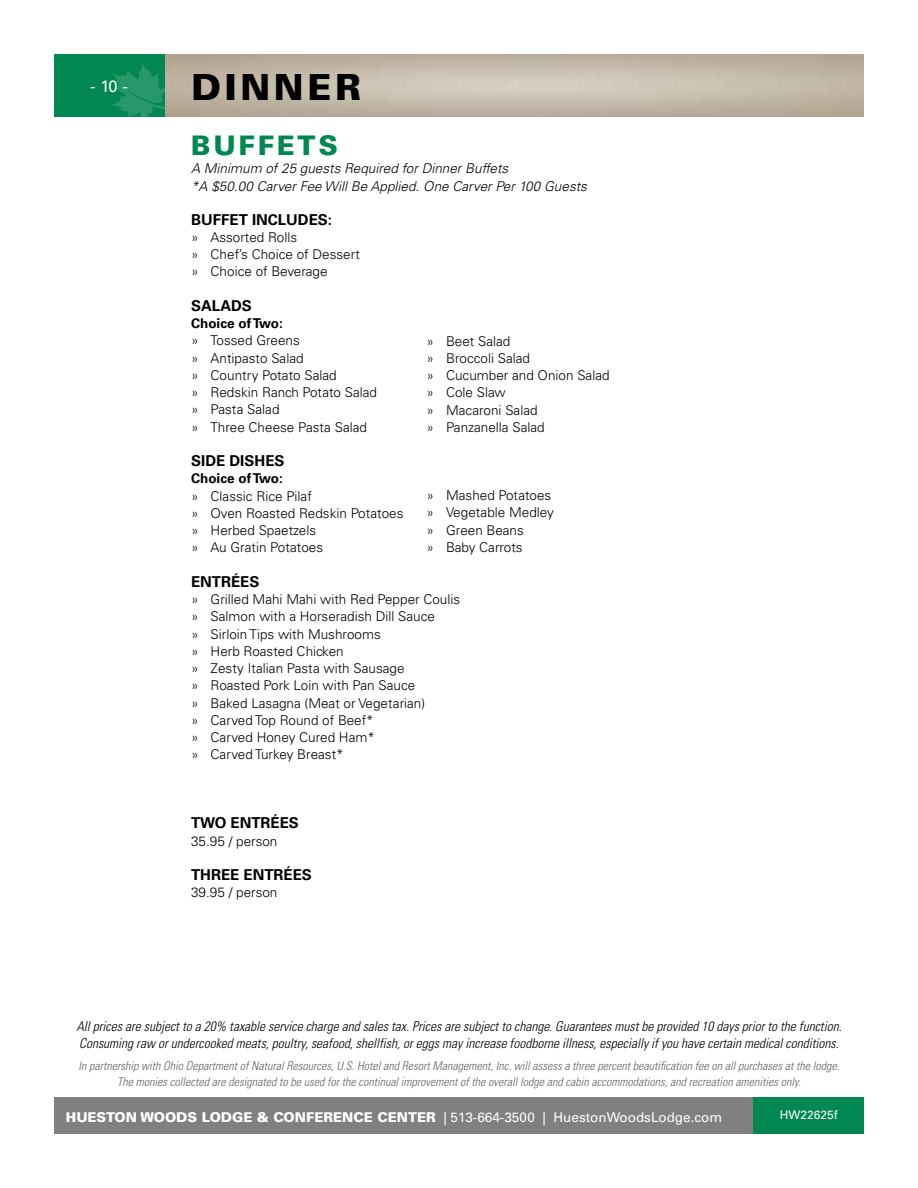
<style>
.page{position:relative;width:918px;height:1188px;background:#fff}
.page>*{position:absolute;margin:0;border:0;box-sizing:border-box;transform-origin:0 0}
.t1{font:900 36px "Univers LT Std";letter-spacing:.1em;color:#000}
.t2{font:900 27px "Univers LT Std";letter-spacing:.1em;color:#008752}
.t3{font:16.5px "Univers LT Std";color:#fff}
.t4{font:700 15px "Univers LT Std";color:#000}
.t5{font:300 13.5px/17.2px "Univers LT Std";color:#000}
.t6{font:italic 300 condensed 13.5px/16.2px "Univers LT Std";color:#000}
.t7{font:italic 300 13.5px/18px "Univers LT Std";color:#000}
.t8{font:13.5px "Univers LT Std";color:#fff}
.t9{font:700 13.5px "Univers LT Std";color:#000}
.t10{font:italic 300 condensed 12px/16.2px "Univers LT Std";color:#636466;text-align:center}
.t11{font:12px "Univers LT Std";color:#fff}
.s1{font-weight:900}
</style>
<div class="page">
<div style="left:54px;top:1097px;width:700px;height:37px;background:#808080"></div>
<img style="left:164px;top:54px;width:700px;height:63px">
<div style="left:54px;top:54px;width:110px;height:63px;background:#008752"></div>
<div style="left:754px;top:1097px;width:110px;height:37px;background:#008752"></div>
<svg style="left:111px;top:62px;width:53px;height:55px"></svg>
<p class="t3" style="left:90px;top:76px;width:39px">- 10 -</p>
<h1 class="t1" style="left:191px;top:64px;width:171px">DINNER</h1>
<h2 class="t2" style="left:191px;top:128px;width:148px">BUFFETS</h2>
<p class="t7" style="left:191px;top:159px;width:397px">A Minimum of 25 guests Required for Dinner Buffets<br>*A $50.00 Carver Fee Will Be Applied. One Carver Per 100 Guests</p>
<p class="t4" style="left:191px;top:210px;width:142px">BUFFET INCLUDES:</p>
<p class="t5" style="left:191px;top:228px;width:170px">» Assorted Rolls<br>» Chef’s Choice of Dessert » Choice of Beverage</p>
<p class="t4" style="left:191px;top:297px;width:62px">SALADS</p>
<p class="t9" style="left:191px;top:315px;width:93px">Choice of Two:</p>
<p class="t5" style="left:191px;top:332px;width:187px">» Tossed Greens<br>» Antipasto Salad<br>» Country Potato Salad<br>» Redskin Ranch Potato Salad » Pasta Salad<br>» Three Cheese Pasta Salad</p>
<p class="t4" style="left:191px;top:452px;width:95px">SIDE DISHES</p>
<p class="t9" style="left:191px;top:471px;width:93px">Choice of Two:</p>
<p class="t5" style="left:191px;top:487px;width:214px">» Classic Rice Pilaf<br>» Oven Roasted Redskin Potatoes » Herbed Spaetzels<br>» Au Gratin Potatoes</p>
<p class="t4" style="left:191px;top:573px;width:70px">ENTRÉES</p>
<p class="t5" style="left:191px;top:591px;width:271px">» Grilled Mahi Mahi with Red Pepper Coulis » Salmon with a Horseradish Dill Sauce<br>» Sirloin Tips with Mushrooms<br>» Herb Roasted Chicken<br>» Zesty Italian Pasta with Sausage<br>» Roasted Pork Loin with Pan Sauce<br>» Baked Lasagna (Meat or Vegetarian)<br>» Carved Top Round of Beef*<br>» Carved Honey Cured Ham*<br>» Carved Turkey Breast*</p>
<p class="t5" style="left:427px;top:332px;width:185px">» Beet Salad<br>» Broccoli Salad<br>» Cucumber and Onion Salad » Cole Slaw<br>» Macaroni Salad<br>» Panzanella Salad</p>
<p class="t5" style="left:427px;top:487px;width:129px">» Mashed Potatoes » Vegetable Medley » Green Beans<br>» Baby Carrots</p>
<p class="t4" style="left:191px;top:814px;width:109px">TWO ENTRÉES</p>
<p class="t5" style="left:191px;top:832px;width:88px">35.95 / person</p>
<p class="t4" style="left:191px;top:866px;width:122px">THREE ENTRÉES</p>
<p class="t5" style="left:191px;top:884px;width:88px">39.95 / person</p>
<p class="t6" style="left:76px;top:1019px;width:767px">All prices are subject to a 20% taxable service charge and sales tax. Prices are subject to change. Guarantees must be provided 10 days prior to the function.<br>Consuming raw or undercooked meats, poultry, seafood, shellfish, or eggs may increase foodborne illness, especially if you have certain medical conditions.</p>
<p class="t10" style="left:79px;top:1057px;width:762px">In partnership with Ohio Department of Natural Resources, U.S. Hotel and Resort Management, Inc. will assess a three percent beautification fee on all purchases at the lodge.<br>The monies collected are designated to be used for the continual improvement of the overall lodge and cabin accommodations, and recreation amenities only.</p>
<p class="t8" style="left:66px;top:1109px;width:658px"><span class="s1">HUESTON WOODS LODGE &amp; CONFERENCE CENTER</span> | 513-664-3500 | HuestonWoodsLodge.com</p>
<p class="t11" style="left:780px;top:1108px;width:60px">HW22625f</p>
</div>
